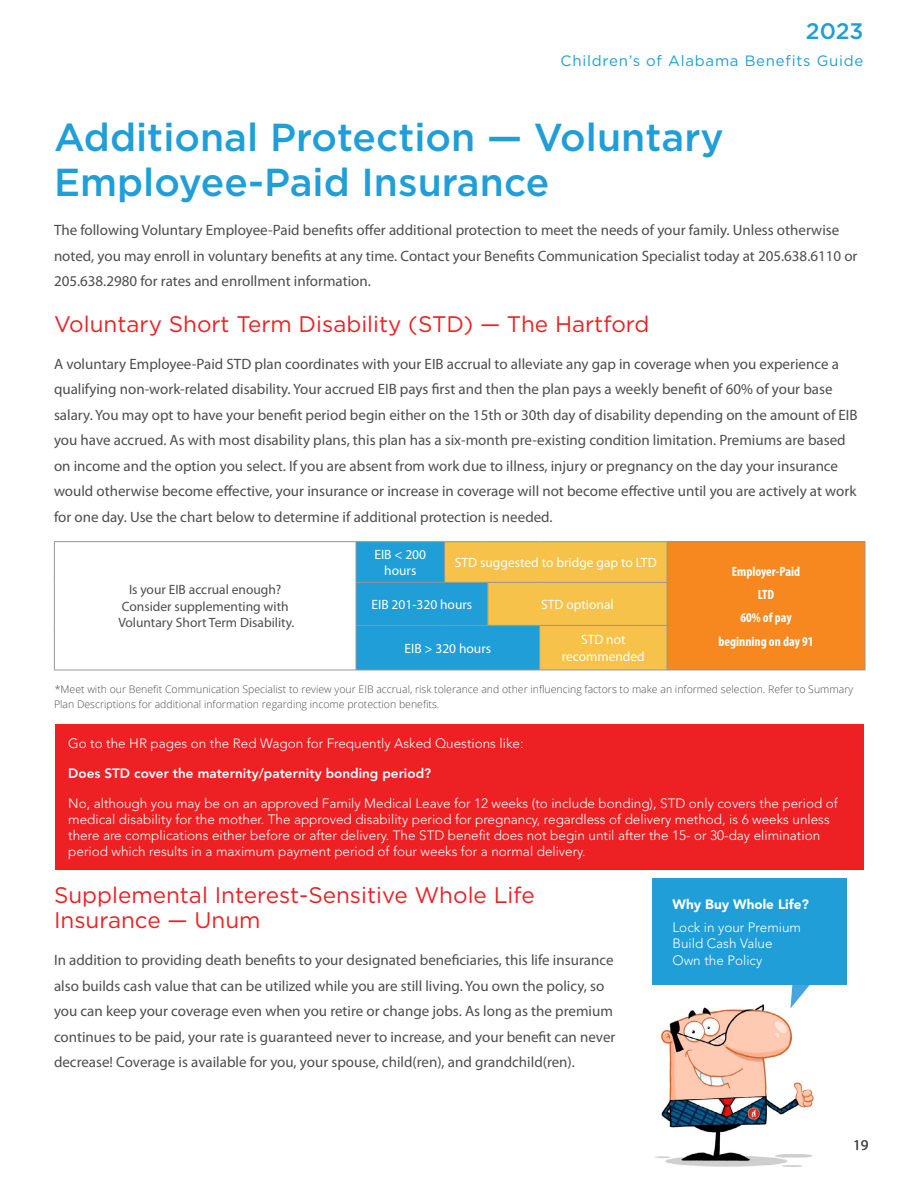
<style>
.page{position:relative;width:918px;height:1188px;background:#fff}
.page>*{position:absolute;margin:0;border:0;box-sizing:border-box;transform-origin:0 0}
.t1{font:500 39px/45px "Gotham";color:#1f9ed8}
.t2{font:22.5px/25.5px "Gotham";color:#ed2024}
.t3{font:500 22.5px "Gotham";color:#1f9ed8}
.t4{font:15px/25.5px "Myriad Pro";color:#4d4d4f}
.t5{font:15px "Gotham";letter-spacing:.05em;color:#1f9ed8}
.t6{font:300 13.5px/16.2px "Avenir LT Std";color:#fff}
.t7{font:13.5px/16.5px "Myriad Pro";color:#fff;text-align:center}
.t8{font:13.5px/16.5px "Myriad Pro";color:#4d4d4f;text-align:center}
.t9{font:800 13.5px "Avenir LT Std";color:#fff}
.t10{font:700 condensed 13.5px/23.2px "Myriad Pro";color:#fff;text-align:center}
.t11{font:900 13.5px "Avenir LT Std";color:#fff}
.t12{font:300 10.5px/15px "Open Sans";color:#4d4d4f}
</style>
<div class="page">
<img style="left:655px;top:1004px;width:159px;height:163px">
<svg style="left:790px;top:985px;width:24px;height:23px"></svg>
<svg style="left:357px;top:542px;width:310px;height:128px;background:#97b188"></svg>
<div style="left:667px;top:542px;width:198px;height:128px;background:#f6881f"></div>
<hr style="left:54px;top:541px;width:302px;height:1px;background:#939598">
<hr style="left:54px;top:542px;width:1px;height:40px;background:#939598">
<hr style="left:54px;top:582px;width:1px;height:43px;background:#939598">
<hr style="left:54px;top:625px;width:1px;height:45px;background:#939598">
<hr style="left:54px;top:670px;width:302px;height:1px;background:#939598">
<hr style="left:356px;top:541px;width:89px;height:1px;background:#939598">
<hr style="left:356px;top:542px;width:1px;height:40px;background:#939598">
<hr style="left:445px;top:541px;width:43px;height:1px;background:#939598">
<hr style="left:444px;top:542px;width:1px;height:40px;background:#939598">
<hr style="left:488px;top:541px;width:52px;height:1px;background:#939598">
<hr style="left:540px;top:541px;width:127px;height:1px;background:#939598">
<hr style="left:667px;top:541px;width:198px;height:1px;background:#939598">
<hr style="left:667px;top:542px;width:1px;height:40px;background:#939598">
<hr style="left:865px;top:542px;width:1px;height:40px;background:#939598">
<hr style="left:865px;top:582px;width:1px;height:43px;background:#939598">
<hr style="left:865px;top:625px;width:1px;height:45px;background:#939598">
<hr style="left:667px;top:670px;width:198px;height:1px;background:#939598">
<hr style="left:356px;top:582px;width:89px;height:1px;background:#939598">
<hr style="left:356px;top:583px;width:1px;height:42px;background:#939598">
<hr style="left:445px;top:582px;width:43px;height:1px;background:#939598">
<hr style="left:488px;top:582px;width:52px;height:1px;background:#939598">
<hr style="left:487px;top:583px;width:1px;height:42px;background:#939598">
<hr style="left:540px;top:582px;width:127px;height:1px;background:#939598">
<hr style="left:667px;top:583px;width:1px;height:42px;background:#939598">
<hr style="left:356px;top:625px;width:89px;height:1px;background:#939598">
<hr style="left:356px;top:626px;width:1px;height:44px;background:#939598">
<hr style="left:445px;top:625px;width:43px;height:1px;background:#939598">
<hr style="left:488px;top:625px;width:52px;height:1px;background:#939598">
<hr style="left:540px;top:625px;width:127px;height:1px;background:#939598">
<hr style="left:539px;top:626px;width:1px;height:44px;background:#939598">
<hr style="left:667px;top:626px;width:1px;height:44px;background:#939598">
<hr style="left:356px;top:670px;width:89px;height:1px;background:#939598">
<hr style="left:445px;top:670px;width:43px;height:1px;background:#939598">
<hr style="left:488px;top:670px;width:52px;height:1px;background:#939598">
<hr style="left:540px;top:670px;width:127px;height:1px;background:#939598">
<div style="left:55px;top:724px;width:809px;height:146px;background:#ed2024"></div>
<div style="left:652px;top:879px;width:195px;height:106px;background:#1f9ed8"></div>
<h2 class="t3" style="left:806px;top:16px;width:59px">2023</h2>
<p class="t5" style="left:561px;top:51px;width:304px">Children’s of Alabama Benefits Guide</p>
<h1 class="t1" style="left:54px;top:114px;width:671px">Additional Protection — Voluntary<br>Employee-Paid Insurance</h1>
<p class="t4" style="left:54px;top:217px;width:805px">The following Voluntary Employee-Paid benefits offer additional protection to meet the needs of your family. Unless otherwise noted, you may enroll in voluntary benefits at any time. Contact your Benefits Communication Specialist today at 205.638.6110 or<br>205.638.2980 for rates and enrollment information.</p>
<h2 class="t2" style="left:54px;top:311px;width:597px">Voluntary Short Term Disability (STD) — The Hartford</h2>
<p class="t4" style="left:54px;top:351px;width:805px">A voluntary Employee-Paid STD plan coordinates with your EIB accrual to alleviate any gap in coverage when you experience a qualifying non-work-related disability. Your accrued EIB pays first and then the plan pays a weekly benefit of 60% of your base salary. You may opt to have your benefit period begin either on the 15th or 30th day of disability depending on the amount of EIB you have accrued. As with most disability plans, this plan has a six-month pre-existing condition limitation. Premiums are based on income and the option you select. If you are absent from work due to illness, injury or pregnancy on the day your insurance would otherwise become effective, your insurance or increase in coverage will not become effective until you are actively at work for one day. Use the chart below to determine if additional protection is needed.</p>
<p class="t7" style="left:374px;top:546px;width:53px">EIB &lt; 200 hours</p>
<p class="t7" style="left:455px;top:554px;width:203px">STD suggested to bridge gap to LTD</p>
<p class="t10" style="left:719px;top:560px;width:97px">Employer-Paid<br>LTD<br>60% of pay beginning on day 91</p>
<p class="t8" style="left:118px;top:581px;width:178px">Is your EIB accrual enough?<br>Consider supplementing with<br>Voluntary Short Term Disability.</p>
<p class="t7" style="left:372px;top:596px;width:102px">EIB 201-320 hours</p>
<p class="t7" style="left:541px;top:596px;width:74px">STD optional</p>
<p class="t7" style="left:404px;top:640px;width:88px">EIB &gt; 320 hours</p>
<p class="t7" style="left:562px;top:631px;width:85px">STD not recommended</p>
<p class="t12" style="left:54px;top:681px;width:801px">*Meet with our Benefit Communication Specialist to review your EIB accrual, risk tolerance and other influencing factors to make an informed selection. Refer to Summary<br>Plan Descriptions for additional information regarding income protection benefits.</p>
<p class="t6" style="left:68px;top:736px;width:457px">Go to the HR pages on the Red Wagon for Frequently Asked Questions like:</p>
<p class="t9" style="left:68px;top:765px;width:364px">Does STD cover the maternity/paternity bonding period?</p>
<p class="t6" style="left:68px;top:795px;width:771px">No, although you may be on an approved Family Medical Leave for 12 weeks (to include bonding), STD only covers the period of medical disability for the mother. The approved disability period for pregnancy, regardless of delivery method, is 6 weeks unless there are complications either before or after delivery. The STD benefit does not begin until after the 15- or 30-day elimination period which results in a maximum payment period of four weeks for a normal delivery.</p>
<h2 class="t2" style="left:54px;top:882px;width:482px">Supplemental Interest-Sensitive Whole Life<br>Insurance — Unum</h2>
<p class="t4" style="left:54px;top:947px;width:563px">In addition to providing death benefits to your designated beneficiaries, this life insurance also builds cash value that can be utilized while you are still living. You own the policy, so you can keep your coverage even when you retire or change jobs. As long as the premium continues to be paid, your rate is guaranteed never to increase, and your benefit can never decrease! Coverage is available for you, your spouse, child(ren), and grandchild(ren).</p>
<p class="t11" style="left:673px;top:896px;width:138px">Why Buy Whole Life?</p>
<p class="t6" style="left:673px;top:919px;width:130px">Lock in your Premium<br>Build Cash Value<br>Own the Policy</p>
<p class="t4" style="left:853px;top:1132px;width:17px">19</p>
</div>
